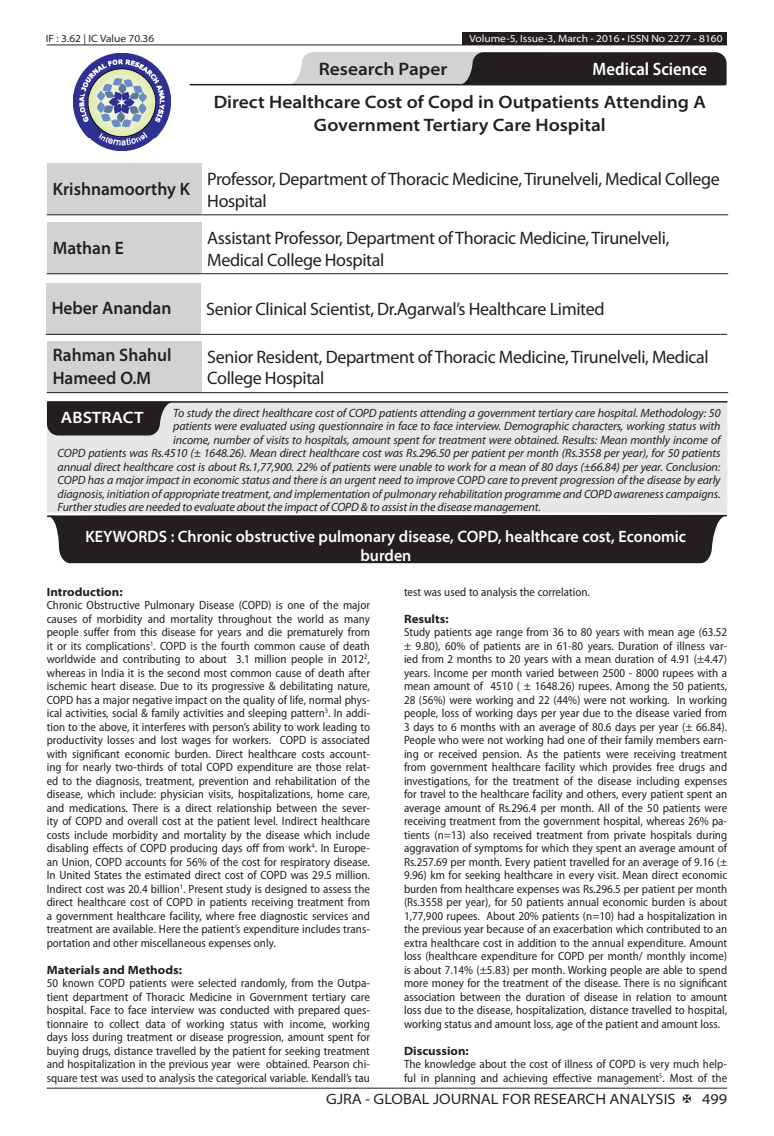
<style>
.page{position:relative;width:774px;height:1136px;background:#fff}
.page>*{position:absolute;margin:0;border:0;box-sizing:border-box;transform-origin:0 0}
.t1{font:18px/21.6px "Myriad Pro";letter-spacing:-.02em;color:#231f20}
.GRA_Articles_Head{font:600 semi-expanded 18px/23.4px "Myriad Pro";color:#231f20;text-align:center}
.GRA_Author_Name{font:600 semi-expanded 18px/23.4px "Myriad Pro";color:#231f20;scale:.9 1}
.GRA_Subject_Name{font:600 semi-condensed 18px "Myriad Pro";color:#fff}
.GRA_Keywords{font:600 semi-expanded 16.5px/18.5px "Myriad Pro";color:#fff;text-align:center;scale:.9 1}
.GRA_Keywords-2{font:600 semi-expanded 16.5px "Myriad Pro";color:#fff}
.t2{font:semi-expanded 15px "Myriad Pro";color:#231f20}
.GRA_Body_Text{font:semi-condensed 12px/13.5px "Myriad Pro";color:#231f20;text-align:justify}
.GRA_Abstract{font:italic 12px "Myriad Pro";letter-spacing:-.01em;color:#231f20}
.GRA_Bold{font:700 semi-expanded 12px "Myriad Pro";color:#231f20}
.t3{font:semi-expanded 10.5px "Myriad Pro";color:#fff}
.t4{font:semi-expanded 10.5px "Myriad Pro";color:#231f20}
</style>
<div class="page">
<hr style="left:47px;top:1087px;width:680px;height:1px;background:#231f20">
<div style="left:462px;top:32px;width:265px;height:13px;background:#231f20"></div>
<hr style="left:47px;top:45px;width:680px;height:1px;background:#231f20">
<svg style="left:288px;top:52px;width:439px;height:33px;background:#6e6c6d"></svg>
<hr style="left:190px;top:84px;width:535px;height:1px;background:#231f20">
<img style="left:73px;top:53px;width:98px;height:97px">
<div style="left:47px;top:163px;width:154px;height:52px;background:#d1d2d4"></div>
<hr style="left:47px;top:214px;width:154px;height:1px;background:#231f20">
<hr style="left:201px;top:214px;width:527px;height:1px;background:#231f20">
<div style="left:47px;top:401px;width:680px;height:111px;background:#e6e7e9"></div>
<hr style="left:48px;top:401px;width:679px;height:1px;background:#231f20">
<svg style="left:47px;top:402px;width:126px;height:33px;background:#363233"></svg>
<svg style="left:46px;top:514px;width:682px;height:49px;background:#302c2d"></svg>
<div style="left:47px;top:222px;width:154px;height:52px;background:#d1d2d4"></div>
<hr style="left:47px;top:273px;width:154px;height:1px;background:#231f20">
<hr style="left:201px;top:273px;width:527px;height:1px;background:#231f20">
<div style="left:46px;top:283px;width:154px;height:51px;background:#d1d2d4"></div>
<hr style="left:46px;top:334px;width:154px;height:1px;background:#231f20">
<hr style="left:200px;top:334px;width:527px;height:1px;background:#231f20">
<div style="left:47px;top:341px;width:154px;height:51px;background:#d1d2d4"></div>
<hr style="left:47px;top:392px;width:154px;height:1px;background:#231f20">
<hr style="left:201px;top:392px;width:527px;height:1px;background:#231f20">
<p class="t4" style="left:46px;top:32px;width:110px">IF : 3.62 | IC Value 70.36</p>
<p class="t3" style="left:469px;top:32px;width:255px">Volume-5, Issue-3, March - 2016 • ISSN No 2277 - 8160</p>
<p class="GRA_Articles_Head" style="left:319px;top:58px;width:130px">Research Paper</p>
<p class="GRA_Subject_Name" style="left:593px;top:59px;width:116px">Medical Science</p>
<p class="GRA_Articles_Head" style="left:214px;top:91px;width:494px">Direct Healthcare Cost of Copd in Outpatients Attending A<br>Government Tertiary Care Hospital</p>
<p class="GRA_Author_Name" style="left:53px;top:177px;width:154px">Krishnamoorthy K</p>
<p class="t1" style="left:207px;top:168px;width:514px">Professor, Department of Thoracic Medicine, Tirunelveli, Medical College<br>Hospital</p>
<p class="GRA_Author_Name" style="left:53px;top:236px;width:81px">Mathan E</p>
<p class="t1" style="left:207px;top:227px;width:464px">Assistant Professor, Department of Thoracic Medicine, Tirunelveli,<br>Medical College Hospital</p>
<p class="GRA_Author_Name" style="left:52px;top:296px;width:134px">Heber Anandan</p>
<p class="t1" style="left:206px;top:299px;width:400px">Senior Clinical Scientist, Dr.Agarwal’s Healthcare Limited</p>
<p class="GRA_Author_Name" style="left:53px;top:343px;width:134px">Rahman Shahul<br>Hameed O.M</p>
<p class="t1" style="left:207px;top:346px;width:503px">Senior Resident, Department of Thoracic Medicine, Tirunelveli, Medical<br>College Hospital</p>
<p class="GRA_Abstract" style="left:173px;top:406px;width:549px">To study the direct healthcare cost of COPD patients attending a government tertiary care hospital. Methodology: 50</p>
<p class="GRA_Abstract" style="left:173px;top:420px;width:549px">patients were evaluated using questionnaire in face to face interview. Demographic characters, working status with</p>
<p class="GRA_Abstract" style="left:173px;top:433px;width:549px">income, number of visits to hospitals, amount spent for treatment were obtained. Results: Mean monthly income of</p>
<p class="GRA_Abstract" style="left:58px;top:447px;width:664px">COPD patients was Rs.4510 (± 1648.26). Mean direct healthcare cost was Rs.296.50 per patient per month (Rs.3558 per year), for 50 patients</p>
<p class="GRA_Abstract" style="left:58px;top:460px;width:664px">annual direct healthcare cost is about Rs.1,77,900. 22% of patients were unable to work for a mean of 80 days (±66.84) per year. Conclusion:</p>
<p class="GRA_Abstract" style="left:58px;top:474px;width:664px">COPD has a major impact in economic status and there is an urgent need to improve COPD care to prevent progression of the disease by early</p>
<p class="GRA_Abstract" style="left:58px;top:487px;width:664px">diagnosis, initiation of appropriate treatment, and implementation of pulmonary rehabilitation programme and COPD awareness campaigns.</p>
<p class="GRA_Abstract" style="left:58px;top:501px;width:485px">Further studies are needed to evaluate about the impact of COPD &amp; to assist in the disease management.</p>
<p class="GRA_Keywords-2" style="left:61px;top:408px;width:84px">ABSTRACT</p>
<p class="GRA_Keywords" style="left:86px;top:528px;width:669px">KEYWORDS : Chronic obstructive pulmonary disease, COPD, healthcare cost, Economic burden</p>
<p class="GRA_Bold" style="left:47px;top:584px;width:77px">Introduction:</p>
<p class="GRA_Body_Text" style="left:47px;top:598px;width:325px">Chronic Obstructive Pulmonary Disease (COPD) is one of the major causes of morbidity and mortality throughout the world as many people suffer from this disease for years and die prematurely from it or its complications<sup>1</sup>. COPD is the fourth common cause of death worldwide and contributing to about 3.1 million people in 2012<sup>2</sup>, whereas in India it is the second most common cause of death after ischemic heart disease. Due to its progressive &amp; debilitating nature, COPD has a major negative impact on the quality of life, normal phys&shy;ical activities, social &amp; family activities and sleeping pattern<sup>3</sup>. In addi&shy;tion to the above, it interferes with person’s ability to work leading to productivity losses and lost wages for workers. COPD is associated with significant economic burden. Direct healthcare costs account&shy;ing for nearly two-thirds of total COPD expenditure are those relat&shy;ed to the diagnosis, treatment, prevention and rehabilitation of the disease, which include: physician visits, hospitalizations, home care, and medications. There is a direct relationship between the sever&shy;ity of COPD and overall cost at the patient level. Indirect healthcare costs include morbidity and mortality by the disease which include disabling effects of COPD producing days off from work<sup>4</sup>. In Europe&shy;an Union, COPD accounts for 56% of the cost for respiratory disease.<br>In United States the estimated direct cost of COPD was 29.5 million.<br>Indirect cost was 20.4 billion<sup>1</sup>. Present study is designed to assess the direct healthcare cost of COPD in patients receiving treatment from a government healthcare facility, where free diagnostic services and treatment are available. Here the patient’s expenditure includes trans&shy;portation and other miscellaneous expenses only.</p>
<p class="GRA_Bold" style="left:47px;top:962px;width:137px">Materials and Methods:</p>
<p class="GRA_Body_Text" style="left:47px;top:976px;width:325px">50 known COPD patients were selected randomly, from the Outpa&shy;tient department of Thoracic Medicine in Government tertiary care hospital. Face to face interview was conducted with prepared ques&shy;tionnaire to collect data of working status with income, working days loss during treatment or disease progression, amount spent for buying drugs, distance travelled by the patient for seeking treatment and hospitalization in the previous year were obtained. Pearson chi&shy;square test was used to analysis the categorical variable. Kendall’s tau</p>
<p class="GRA_Body_Text" style="left:404px;top:585px;width:187px">test was used to analysis the correlation.</p>
<p class="GRA_Bold" style="left:404px;top:611px;width:46px">Results:</p>
<p class="GRA_Body_Text" style="left:404px;top:625px;width:325px">Study patients age range from 36 to 80 years with mean age (63.52 ± 9.80), 60% of patients are in 61-80 years. Duration of illness var&shy;ied from 2 months to 20 years with a mean duration of 4.91 (±4.47) years. Income per month varied between 2500 - 8000 rupees with a mean amount of 4510 ( ± 1648.26) rupees. Among the 50 patients, 28 (56%) were working and 22 (44%) were not working. In working people, loss of working days per year due to the disease varied from 3 days to 6 months with an average of 80.6 days per year (± 66.84).<br>People who were not working had one of their family members earn&shy;ing or received pension. As the patients were receiving treatment from government healthcare facility which provides free drugs and investigations, for the treatment of the disease including expenses for travel to the healthcare facility and others, every patient spent an average amount of Rs.296.4 per month. All of the 50 patients were receiving treatment from the government hospital, whereas 26% pa&shy;tients (n=13) also received treatment from private hospitals during aggravation of symptoms for which they spent an average amount of Rs.257.69 per month. Every patient travelled for an average of 9.16 (± 9.96) km for seeking healthcare in every visit. Mean direct economic burden from healthcare expenses was Rs.296.5 per patient per month (Rs.3558 per year), for 50 patients annual economic burden is about 1,77,900 rupees. About 20% patients (n=10) had a hospitalization in the previous year because of an exacerbation which contributed to an extra healthcare cost in addition to the annual expenditure. Amount loss (healthcare expenditure for COPD per month/ monthly income) is about 7.14% (±5.83) per month. Working people are able to spend more money for the treatment of the disease. There is no significant association between the duration of disease in relation to amount loss due to the disease, hospitalization, distance travelled to hospital, working status and amount loss, age of the patient and amount loss.</p>
<p class="GRA_Bold" style="left:404px;top:1043px;width:66px">Discussion:</p>
<p class="GRA_Body_Text" style="left:404px;top:1057px;width:325px">The knowledge about the cost of illness of COPD is very much help&shy;ful in planning and achieving effective management<sup>5</sup>. Most of the</p>
<p class="t2" style="left:326px;top:1090px;width:351px">GJRA - GLOBAL JOURNAL FOR RESEARCH ANALYSIS</p>
<p class="t2" style="left:702px;top:1090px;width:27px">499</p>
</div>
